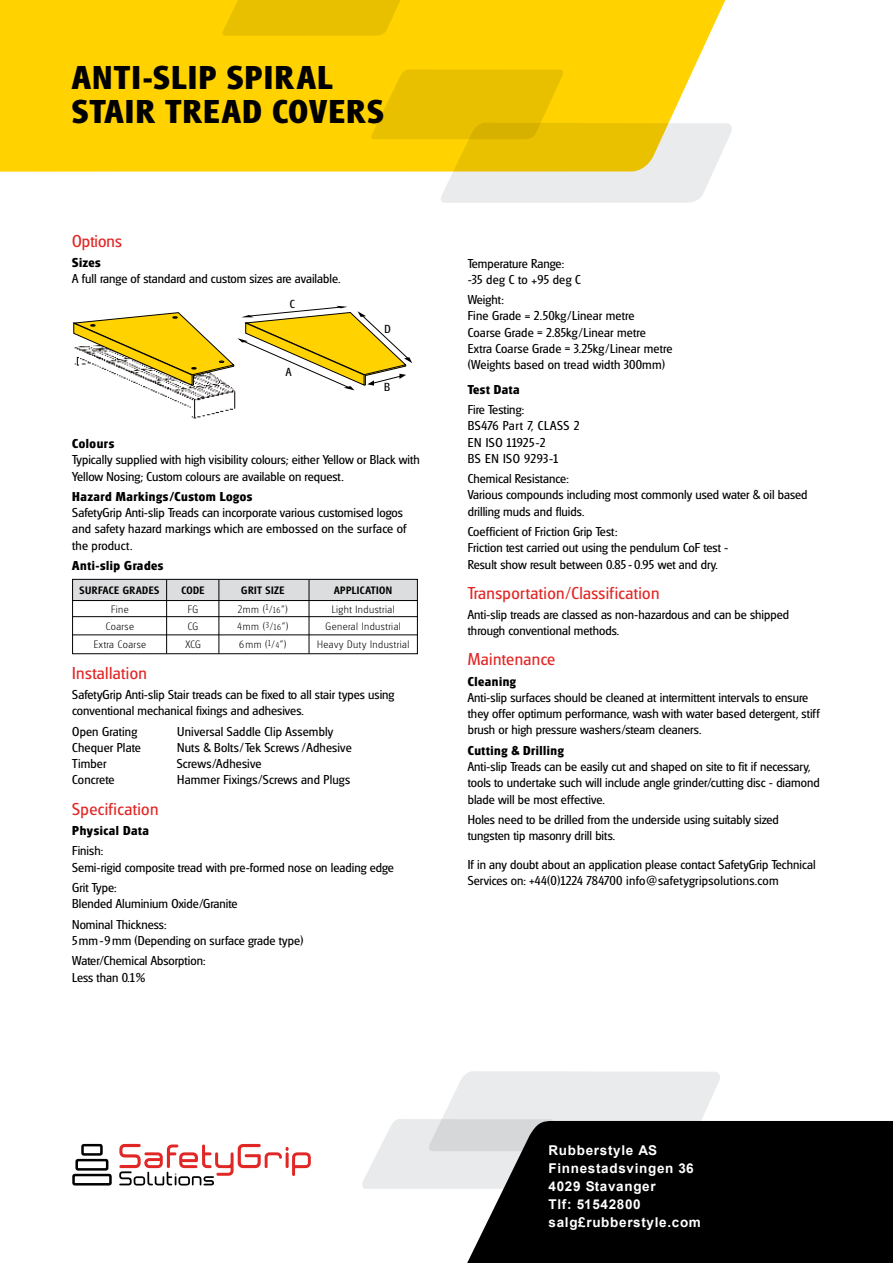
<style>
.page{position:relative;width:893px;height:1263px;background:#fff}
.page>*{position:absolute;margin:0;border:0;box-sizing:border-box;transform-origin:0 0}
.t1{font:700 34.5px/34.5px "Glasgow";letter-spacing:.05em;color:#000}
.t2{font:18px "Glasgow";letter-spacing:.02em;color:#e12726}
.t3{font:18px "Glasgow";color:#e12726}
.t4{font:13.5px/16.2px "Glasgow";color:#000}
.t5{font:700 13.5px "Glasgow";letter-spacing:.04em;color:#000}
.t6{font:700 13.5px/18px "Arial";letter-spacing:.05em;color:#fff}
.t7{font:13.5px/16.2px "Glasgow";letter-spacing:.03em;color:#000}
.t8{font:12.3px "Glasgow";color:#000}
.t9{font:300 11.25px "Glasgow";letter-spacing:.04em;color:#000}
.t10{font:11.25px "Glasgow Med";letter-spacing:.04em;color:#000}
.s1{font-size:9px}
</style>
<div class="page">
<div style="left:0;top:0;width:726px;height:172px;background:#ffd200"></div>
<svg style="left:370px;top:69px;width:362px;height:134px;background:#f0d658"></svg>
<svg style="left:221px;top:0;width:194px;height:36px;background:#ecc300"></svg>
<svg style="left:362px;top:1071px;width:358px;height:118px"></svg>
<svg style="left:467px;top:1121px;width:426px;height:142px;background:#131313"></svg>
<svg style="left:72px;top:1144px;width:40px;height:41px"></svg>
<svg style="left:119px;top:1144px;width:192px;height:41px"></svg>
<img style="left:150px;top:390px;width:86px;height:29px">
<svg style="left:72px;top:306px;width:340px;height:84px"></svg>
<div style="left:73px;top:579px;width:344px;height:21px;background:#dcddde"></div>
<div style="left:72px;top:579px;width:346px;height:75px;border:1px solid #000"></div>
<hr style="left:72px;top:600px;width:346px;height:1px;background:#000">
<hr style="left:72px;top:616px;width:346px;height:1px;background:#000">
<hr style="left:72px;top:635px;width:346px;height:1px;background:#000">
<hr style="left:166px;top:579px;width:1px;height:74px;background:#000">
<hr style="left:219px;top:579px;width:1px;height:74px;background:#000">
<hr style="left:309px;top:579px;width:1px;height:74px;background:#000">
<h1 class="t1" style="left:72px;top:61px;width:313px">ANTI-SLIP SPIRAL<br>STAIR TREAD COVERS</h1>
<h2 class="t3" style="left:72px;top:231px;width:51px">Options</h2>
<p class="t5" style="left:72px;top:255px;width:30px">Sizes</p>
<p class="t4" style="left:72px;top:271px;width:270px">A full range of standard and custom sizes are available.</p>
<p class="t8" style="left:290px;top:297px;width:7px">C</p>
<p class="t8" style="left:286px;top:365px;width:7px">A</p>
<p class="t8" style="left:385px;top:322px;width:8px">D</p>
<p class="t8" style="left:384px;top:381px;width:7px">B</p>
<p class="t5" style="left:72px;top:436px;width:44px">Colours</p>
<p class="t4" style="left:72px;top:452px;width:349px">Typically supplied with high visibility colours; either Yellow or Black with<br>Yellow Nosing; Custom colours are available on request.</p>
<p class="t5" style="left:72px;top:489px;width:182px">Hazard Markings/Custom Logos</p>
<p class="t4" style="left:72px;top:505px;width:336px">SafetyGrip Anti-slip Treads can incorporate various customised logos and safety hazard markings which are embossed on the surface of the product.</p>
<p class="t5" style="left:72px;top:558px;width:93px">Anti-slip Grades</p>
<p class="t10" style="left:80px;top:583px;width:81px">SURFACE GRADES</p>
<p class="t10" style="left:182px;top:583px;width:25px">CODE</p>
<p class="t10" style="left:241px;top:583px;width:45px">GRIT SIZE</p>
<p class="t10" style="left:334px;top:583px;width:59px">APPLICATION</p>
<p class="t9" style="left:111px;top:603px;width:19px">Fine</p>
<p class="t9" style="left:188px;top:603px;width:12px">FG</p>
<p class="t9" style="left:238px;top:603px;width:51px">2mm (<sup>1</sup>/<span class="s1">16</span>”)</p>
<p class="t9" style="left:332px;top:603px;width:64px">Light Industrial</p>
<p class="t9" style="left:106px;top:620px;width:30px">Coarse</p>
<p class="t9" style="left:188px;top:620px;width:12px">CG</p>
<p class="t9" style="left:237px;top:620px;width:52px">4mm (<sup>3</sup>/<span class="s1">16</span>”)</p>
<p class="t9" style="left:325px;top:620px;width:77px">General Industrial</p>
<p class="t9" style="left:94px;top:638px;width:54px">Extra Coarse</p>
<p class="t9" style="left:185px;top:638px;width:17px">XCG</p>
<p class="t9" style="left:239px;top:638px;width:49px">6mm (<sup>1</sup>/<span class="s1">4</span>”)</p>
<p class="t9" style="left:317px;top:638px;width:94px">Heavy Duty Industrial</p>
<h2 class="t2" style="left:72px;top:663px;width:76px">Installation</h2>
<p class="t4" style="left:72px;top:687px;width:324px">SafetyGrip Anti-slip Stair treads can be fixed to all stair types using conventional mechanical fixings and adhesives.</p>
<p class="t4" style="left:72px;top:724px;width:66px">Open Grating</p>
<p class="t4" style="left:177px;top:724px;width:158px">Universal Saddle Clip Assembly</p>
<p class="t4" style="left:72px;top:740px;width:70px">Chequer Plate</p>
<p class="t4" style="left:177px;top:740px;width:176px">Nuts &amp; Bolts/Tek Screws /Adhesive</p>
<p class="t4" style="left:72px;top:756px;width:36px">Timber</p>
<p class="t4" style="left:177px;top:756px;width:86px">Screws/Adhesive</p>
<p class="t4" style="left:72px;top:772px;width:44px">Concrete</p>
<p class="t4" style="left:177px;top:772px;width:174px">Hammer Fixings/Screws and Plugs</p>
<h2 class="t2" style="left:72px;top:799px;width:88px">Specification</h2>
<p class="t5" style="left:72px;top:823px;width:78px">Physical Data</p>
<p class="t4" style="left:72px;top:843px;width:323px">Finish:<br>Semi-rigid composite tread with pre-formed nose on leading edge</p>
<p class="t4" style="left:72px;top:880px;width:167px">Grit Type:<br>Blended Aluminium Oxide/Granite</p>
<p class="t4" style="left:72px;top:916px;width:233px">Nominal Thickness:<br>5mm-9mm (Depending on surface grade type)</p>
<p class="t4" style="left:72px;top:953px;width:135px">Water/Chemical Absorption:<br>Less than 0.1%</p>
<p class="t4" style="left:468px;top:255px;width:115px">Temperature Range: -35 deg C to +95 deg C</p>
<p class="t4" style="left:468px;top:292px;width:206px">Weight:<br>Fine Grade = 2.50kg/Linear metre<br>Coarse Grade = 2.85kg/Linear metre<br>Extra Coarse Grade = 3.25kg/Linear metre (Weights based on tread width 300mm)</p>
<p class="t5" style="left:468px;top:382px;width:53px">Test Data</p>
<p class="t7" style="left:468px;top:402px;width:113px">Fire Testing:<br>BS476 Part 7, CLASS 2<br>EN ISO 11925-2<br>BS EN ISO 9293-1</p>
<p class="t4" style="left:468px;top:471px;width:341px">Chemical Resistance:<br>Various compounds including most commonly used water &amp; oil based drilling muds and fluids.</p>
<p class="t4" style="left:468px;top:524px;width:262px">Coefficient of Friction Grip Test:<br>Friction test carried out using the pendulum CoF test -<br>Result show result between 0.85 - 0.95 wet and dry.</p>
<h2 class="t2" style="left:468px;top:583px;width:193px">Transportation/Classification</h2>
<p class="t4" style="left:468px;top:607px;width:323px">Anti-slip treads are classed as non-hazardous and can be shipped through conventional methods.</p>
<h2 class="t2" style="left:468px;top:649px;width:89px">Maintenance</h2>
<p class="t5" style="left:468px;top:674px;width:50px">Cleaning</p>
<p class="t4" style="left:468px;top:690px;width:354px">Anti-slip surfaces should be cleaned at intermittent intervals to ensure they offer optimum performance, wash with water based detergent, stiff brush or high pressure washers/steam cleaners.</p>
<p class="t5" style="left:468px;top:743px;width:98px">Cutting &amp; Drilling</p>
<p class="t4" style="left:468px;top:759px;width:354px">Anti-slip Treads can be easily cut and shaped on site to fit if necessary, tools to undertake such will include angle grinder/cutting disc - diamond blade will be most effective.</p>
<p class="t4" style="left:468px;top:812px;width:313px">Holes need to be drilled from the underside using suitably sized tungsten tip masonry drill bits.</p>
<p class="t4" style="left:468px;top:857px;width:349px">If in any doubt about an application please contact SafetyGrip Technical<br>Services on: +44(0)1224 784700 info@safetygripsolutions.com</p>
<p class="t6" style="left:549px;top:1142px;width:154px">Rubberstyle AS<br>Finnestadsvingen 36<br>4029 Stavanger<br>Tlf: 51542800 salg£rubberstyle.com</p>
</div>
